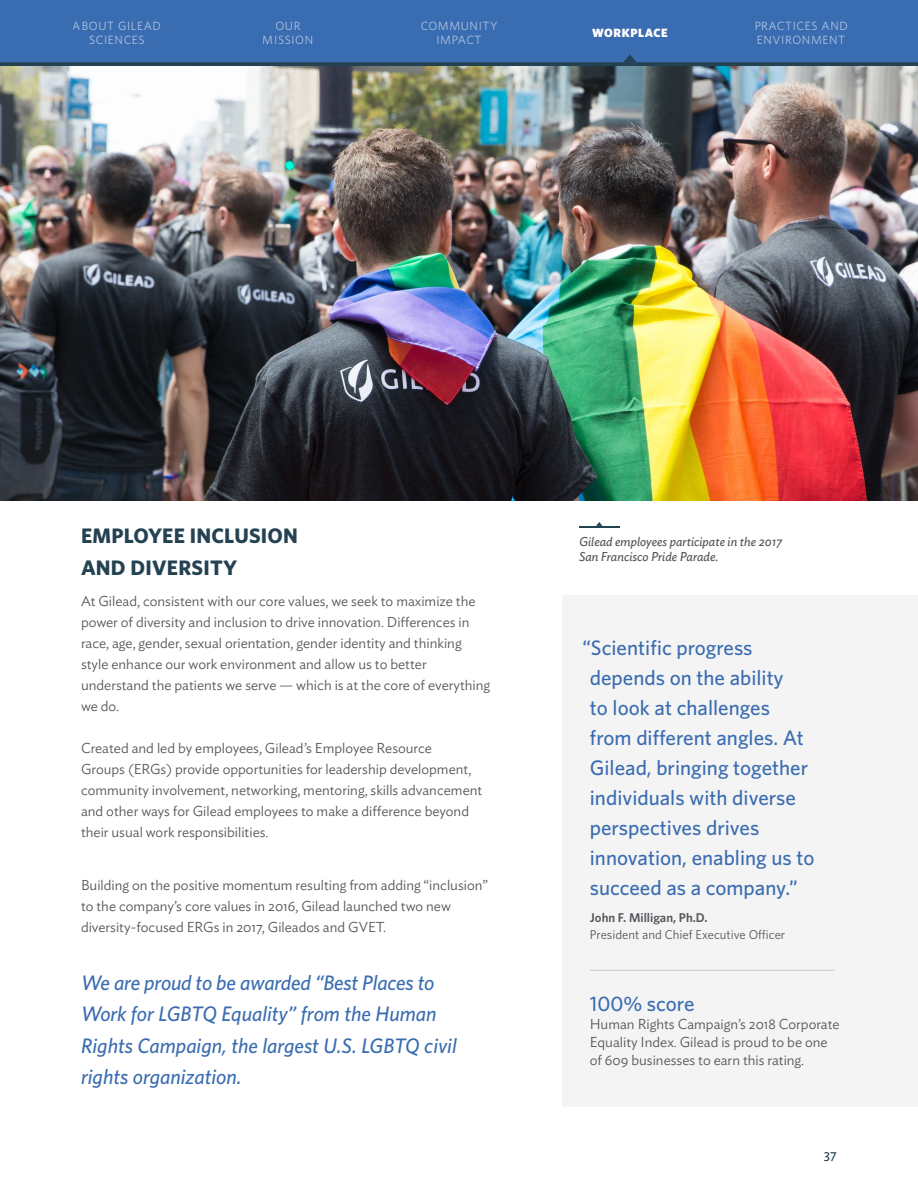
<style>
.page{position:relative;width:918px;height:1188px;background:#fff}
.page>*{position:absolute;margin:0;border:0;box-sizing:border-box;transform-origin:0 0}
.Pull_Quote{font:500 21px/30px "Whitney";color:#3a6cb1}
.Call_out_small{font:italic 500 21px/31.5px "Whitney";color:#3a6cb1}
.Copy_Header{font:700 21px/31.5px "Whitney";letter-spacing:.01em;color:#254253}
.Body_Copy{font:300 14.25px/21px "Ideal Sans";color:#54565b}
.Infographic_Body{font:300 14.25px/18px "Ideal Sans";color:#54565b}
.t1{font:13.5px "Ideal Sans";color:#254253}
.Small_Caption_Right{font:italic 12.75px/15px "Ideal Sans";color:#54565b}
.Pull_Quote_Attribute{font:12.75px "Whitney";color:#54565b}
.Pull_Quote_Attribute-2{font:600 12.75px "Whitney";color:#54565b}
.t2{font:12px/14.4px "Whitney";letter-spacing:.05em;color:#fff;text-align:center}
.t3{font:900 12px "Whitney";letter-spacing:.05em;color:#fff}
</style>
<div class="page">
<div style="left:0;top:0;width:918px;height:64px;background:#3a6cb1"></div>
<div style="left:0;top:62px;width:918px;height:5px;background:#254253"></div>
<svg style="left:624px;top:54px;width:12px;height:8px"></svg>
<img style="left:0;top:67px;width:918px;height:434px">
<div style="left:562px;top:596px;width:356px;height:511px;background:#f4f4f4"></div>
<svg style="left:596px;top:522px;width:6px;height:4px"></svg>
<hr style="left:579px;top:526px;width:41px;height:2px;background:#254253">
<hr style="left:590px;top:970px;width:245px;height:1px;background:#c6cac6">
<p class="t2" style="left:73px;top:18px;width:90px">ABOUT GILEAD<br>SCIENCES</p>
<p class="t2" style="left:263px;top:18px;width:52px">OUR<br>MISSION</p>
<p class="t2" style="left:420px;top:18px;width:79px">COMMUNITY<br>IMPACT</p>
<p class="t3" style="left:592px;top:25px;width:77px">WORKPLACE</p>
<p class="t2" style="left:754px;top:18px;width:95px;text-align:left">PRACTICES AND<br>ENVIRONMENT</p>
<p class="Copy_Header" style="left:81px;top:519px;width:218px">EMPLOYEE INCLUSION<br>AND DIVERSITY</p>
<p class="Body_Copy" style="left:81px;top:589px;width:411px">At Gilead, consistent with our core values, we seek to maximize the power of diversity and inclusion to drive innovation. Differences in race, age, gender, sexual orientation, gender identity and thinking style enhance our work environment and allow us to better understand the patients we serve — which is at the core of everything we do.</p>
<p class="Body_Copy" style="left:81px;top:736px;width:403px">Created and led by employees, Gilead’s Employee Resource<br>Groups (ERGs) provide opportunities for leadership development, community involvement, networking, mentoring, skills advancement and other ways for Gilead employees to make a difference beyond their usual work responsibilities.</p>
<p class="Body_Copy" style="left:81px;top:873px;width:408px">Building on the positive momentum resulting from adding “inclusion” to the company’s core values in 2016, Gilead launched two new diversity-focused ERGs in 2017, Gileados and GVET.</p>
<p class="Call_out_small" style="left:81px;top:966px;width:377px">We are proud to be awarded “Best Places to Work for LGBTQ Equality” from the Human Rights Campaign, the largest U.S. LGBTQ civil rights organization.</p>
<p class="Small_Caption_Right" style="left:579px;top:533px;width:205px">Gilead employees participate in the 2017<br>San Francisco Pride Parade.</p>
<p class="Pull_Quote" style="left:590px;top:632px;width:226px;text-indent:-8px">“Scientific progress depends on the ability<br>to look at challenges from different angles. At<br>Gilead, bringing together individuals with diverse perspectives drives innovation, enabling us to succeed as a company.”</p>
<p class="Pull_Quote_Attribute-2" style="left:590px;top:909px;width:119px">John F. Milligan, Ph.D.</p>
<p class="Pull_Quote_Attribute" style="left:590px;top:926px;width:197px">President and Chief Executive Officer</p>
<p class="Pull_Quote" style="left:590px;top:988px;width:106px">100% score</p>
<p class="Infographic_Body" style="left:590px;top:1013px;width:251px">Human Rights Campaign’s 2018 Corporate<br>Equality Index. Gilead is proud to be one of 609 businesses to earn this rating.</p>
<p class="t1" style="left:824px;top:1144px;width:15px">37</p>
</div>
